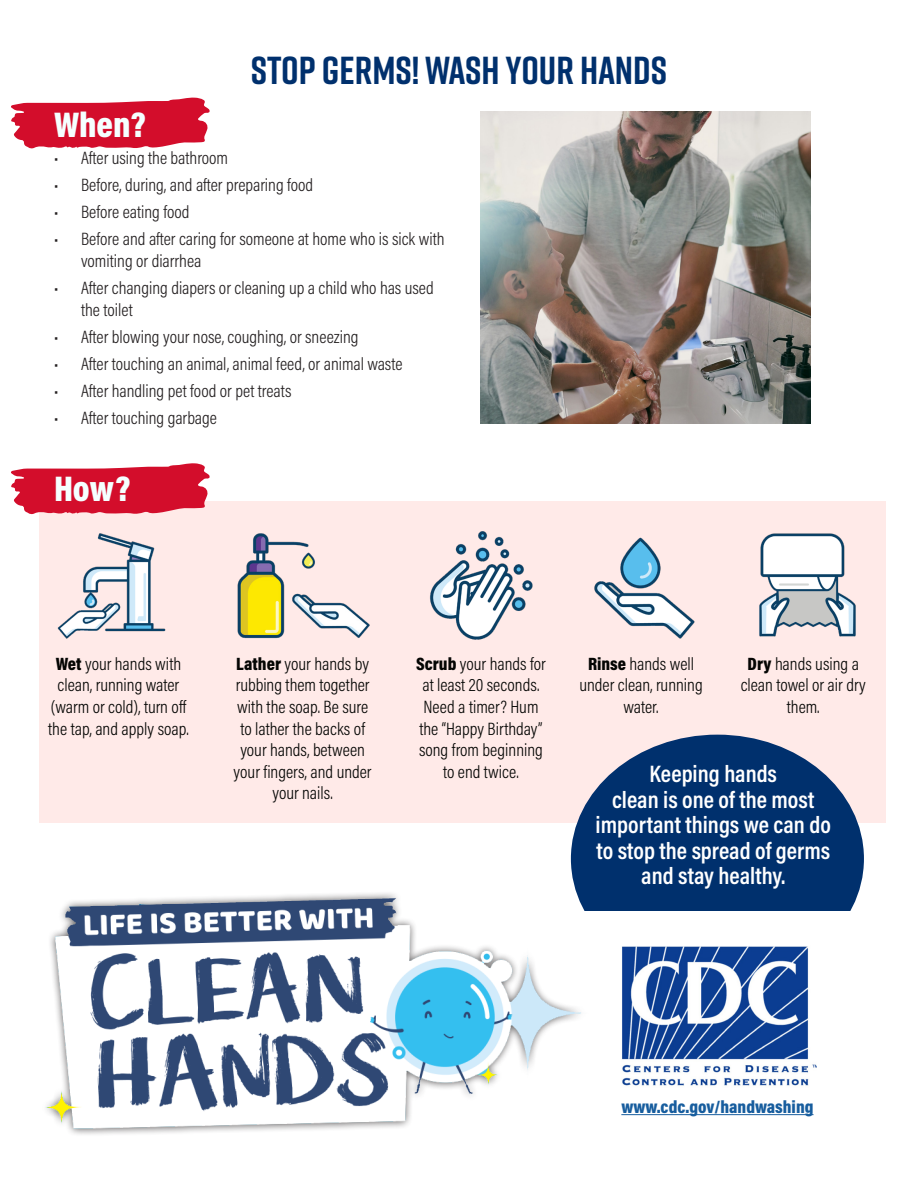
<style>
.page{position:relative;width:918px;height:1188px;background:#fff}
.page>*{position:absolute;margin:0;border:0;box-sizing:border-box;transform-origin:0 0}
.t1{font:700 39px "Rift";color:#00306d}
.t2{font:900 36px "Acumin Pro Cond";color:#f5ffff}
.t3{font:600 24px/25.5px "Acumin Pro Cond";color:#fff;text-align:center}
.t4{font:300 18px/21.6px "Acumin Pro Cond";color:#040503;text-align:center}
.t5{font:300 18px/21.6px "Acumin Pro Cond";color:#231f20}
.t6{font:900 18px "Acumin Pro Cond";color:#175d9e}
.s1{font-weight:900}
</style>
<div class="page">
<div style="left:39px;top:502px;width:847px;height:321px;background:#ffeae8"></div>
<svg style="left:11px;top:97px;width:199px;height:52px"></svg>
<svg style="left:11px;top:463px;width:199px;height:52px"></svg>
<img style="left:481px;top:111px;width:330px;height:313px">
<img style="left:57px;top:533px;width:109px;height:106px">
<img style="left:237px;top:533px;width:133px;height:106px">
<img style="left:430px;top:531px;width:103px;height:109px">
<img style="left:594px;top:537px;width:101px;height:102px">
<img style="left:759px;top:533px;width:97px;height:104px">
<div style="left:571px;top:735px;width:293px;height:248px;background:#00306d;border-radius:50%"></div>
<div style="left:438px;top:912px;width:466px;height:141px;background:#fff"></div>
<img style="left:45px;top:866px;width:550px;height:269px">
<img style="left:622px;top:946px;width:194px;height:140px">
<hr style="left:621px;top:1114px;width:192px;height:1px;background:#175d9e">
<p class="t1" style="left:251px;top:43px;width:418px">STOP GERMS! WASH YOUR HANDS</p>
<p class="t2" style="left:54px;top:102px;width:93px">When?</p>
<p class="t5" style="left:54px;top:147px;width:176px">• After using the bathroom</p>
<p class="t5" style="left:54px;top:174px;width:261px">• Before, during, and after preparing food</p>
<p class="t5" style="left:54px;top:201px;width:137px">• Before eating food</p>
<p class="t5" style="left:81px;top:228px;width:365px;text-indent:-27px">• Before and after caring for someone at home who is sick with vomiting or diarrhea</p>
<p class="t5" style="left:81px;top:277px;width:354px;text-indent:-27px">• After changing diapers or cleaning up a child who has used the toilet</p>
<p class="t5" style="left:54px;top:325px;width:306px">• After blowing your nose, coughing, or sneezing</p>
<p class="t5" style="left:54px;top:352px;width:350px">• After touching an animal, animal feed, or animal waste</p>
<p class="t5" style="left:54px;top:379px;width:239px">• After handling pet food or pet treats</p>
<p class="t5" style="left:54px;top:406px;width:165px">• After touching garbage</p>
<p class="t2" style="left:54px;top:465px;width:78px">How?</p>
<p class="t4" style="left:48px;top:653px;width:142px"><span class="s1">Wet</span> your hands with clean, running water (warm or cold), turn off the tap, and apply soap.</p>
<p class="t4" style="left:234px;top:653px;width:140px"><span class="s1">Lather</span> your hands by rubbing them together with the soap. Be sure to lather the backs of your hands, between your fingers, and under your nails.</p>
<p class="t4" style="left:416px;top:653px;width:131px"><span class="s1">Scrub</span> your hands for at least 20 seconds.<br>Need a timer? Hum the “Happy Birthday” song from beginning to end twice.</p>
<p class="t4" style="left:579px;top:653px;width:125px"><span class="s1">Rinse</span> hands well under clean, running water.</p>
<p class="t4" style="left:741px;top:653px;width:127px"><span class="s1">Dry</span> hands using a clean towel or air dry them.</p>
<p class="t3" style="left:650px;top:761px;width:129px">Keeping hands</p>
<p class="t3" style="left:596px;top:786px;width:237px">clean is one of the most important things we can do to stop the spread of germs and stay healthy.</p>
<p class="t6" style="left:621px;top:1095px;width:194px">www.cdc.gov/handwashing</p>
</div>
